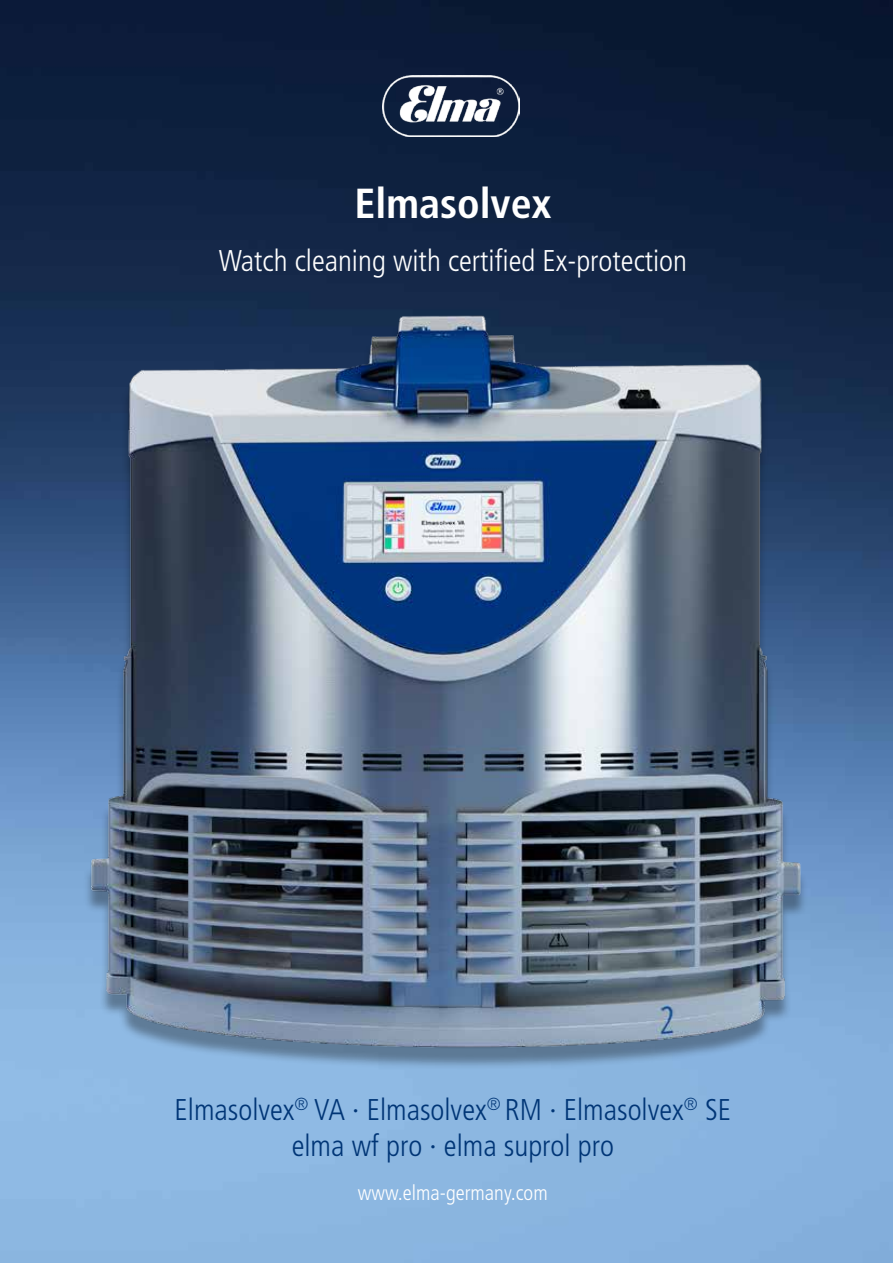
<style>
.page{position:relative;width:893px;height:1263px;background:#fff}
.page>*{position:absolute;margin:0;border:0;box-sizing:border-box;transform-origin:0 0}
.t1{font:700 condensed 42px "Frutiger";color:#fff}
.t2{font:300 condensed 30px/36px "Frutiger";color:#003576;text-align:center}
.t3{font:300 condensed 30px "Frutiger";color:#fff}
.t4{font:300 condensed 21px "Frutiger";color:#fff}
</style>
<div class="page">
<img style="left:0;top:0;width:893px;height:1263px">
<img style="left:383px;top:76px;width:137px;height:60px">
<img style="left:0;top:298px;width:893px;height:787px">
<h1 class="t1" style="left:354px;top:179px;width:198px">Elmasolvex</h1>
<p class="t3" style="left:219px;top:243px;width:470px">Watch cleaning with certified Ex-protection</p>
<p class="t2" style="left:175px;top:1092px;width:558px">Elmasolvex<sup>®</sup> VA · Elmasolvex<sup>®</sup> RM · Elmasolvex<sup>®</sup> SE elma wf pro · elma suprol pro</p>
<p class="t4" style="left:358px;top:1181px;width:191px">www.elma-germany.com</p>
</div>
